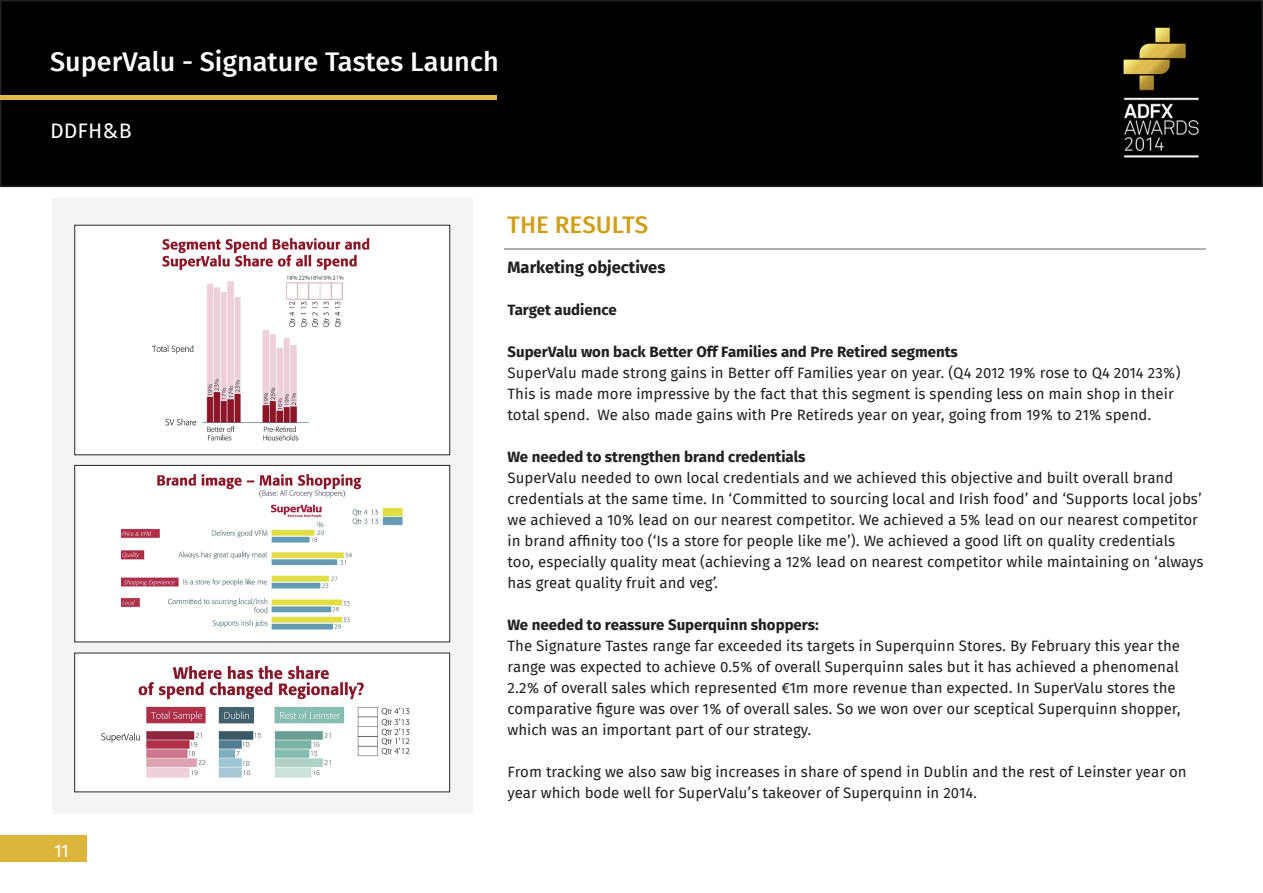
<style>
.page{position:relative;width:1263px;height:893px;background:#fff}
.page>*{position:absolute;margin:0;border:0;box-sizing:border-box;transform-origin:0 0}
.t1{font:500 27px "Fira Sans";color:#fff}
.t2{font:500 24px "Fira Sans";color:#d29e17}
.t3{font:21px "Fira Sans";color:#fff}
.t4{font:18px "Fira Sans OT";color:#fff}
.t5{font:700 16.5px "Fira Sans";color:#231f20}
.t6{font:15px/21px "Fira Sans";color:#231f20}
.t7{font:700 15px "Fira Sans";color:#231f20}
</style>
<div class="page">
<div style="left:3px;top:3px;width:1257px;height:181px;background:#000"></div>
<div style="left:0;top:0;width:1263px;height:187px;border:2px solid #231f20"></div>
<div style="left:0;top:836px;width:86px;height:26px;background:#deb53b"></div>
<hr style="left:0;top:95px;width:497px;height:4px;background:#e1b74a">
<hr style="left:504px;top:248px;width:701px;height:1px;background:#b0b0b0">
<div style="left:52px;top:198px;width:420px;height:615px;background:#f4f4f4"></div>
<div style="left:75px;top:225px;width:375px;height:230px;background:#fff"></div>
<img style="left:152px;top:237px;width:218px;height:204px">
<div style="left:75px;top:465px;width:375px;height:177px;background:#fff"></div>
<img style="left:122px;top:473px;width:281px;height:157px">
<div style="left:75px;top:465px;width:375px;height:177px;border:1px solid #2a2626"></div>
<div style="left:75px;top:653px;width:375px;height:139px;background:#fff"></div>
<img style="left:101px;top:665px;width:309px;height:113px">
<h1 class="t1" style="left:50px;top:42px;width:450px">SuperValu - Signature Tastes Launch</h1>
<h3 class="t3" style="left:50px;top:115px;width:83px">DDFH&amp;B</h3>
<p class="t4" style="left:54px;top:838px;width:16px">11</p>
<p class="t2" style="left:507px;top:208px;width:142px">THE RESULTS</p>
<p class="t5" style="left:507px;top:255px;width:159px">Marketing objectives</p>
<p class="t7" style="left:507px;top:299px;width:111px">Target audience</p>
<p class="t7" style="left:507px;top:341px;width:452px">SuperValu won back Better Off Families and Pre Retired segments</p>
<p class="t6" style="left:507px;top:363px;width:674px">SuperValu made strong gains in Better off Families year on year. (Q4 2012 19% rose to Q4 2014 23%)<br>This is made more impressive by the fact that this segment is spending less on main shop in their total spend. We also made gains with Pre Retireds year on year, going from 19% to 21% spend.</p>
<p class="t7" style="left:507px;top:446px;width:300px">We needed to strengthen brand credentials</p>
<p class="t6" style="left:507px;top:468px;width:698px">SuperValu needed to own local credentials and we achieved this objective and built overall brand credentials at the same time. In ‘Committed to sourcing local and Irish food’ and ‘Supports local jobs’ we achieved a 10% lead on our nearest competitor. We achieved a 5% lead on our nearest competitor in brand affinity too (‘Is a store for people like me’). We achieved a good lift on quality credentials too, especially quality meat (achieving a 12% lead on nearest competitor while maintaining on ‘always has great quality fruit and veg’.</p>
<p class="t7" style="left:507px;top:614px;width:313px">We needed to reassure Superquinn shoppers:</p>
<p class="t6" style="left:507px;top:636px;width:675px">The Signature Tastes range far exceeded its targets in Superquinn Stores. By February this year the range was expected to achieve 0.5% of overall Superquinn sales but it has achieved a phenomenal 2.2% of overall sales which represented €1m more revenue than expected. In SuperValu stores the comparative figure was over 1% of overall sales. So we won over our sceptical Superquinn shopper, which was an important part of our strategy.</p>
<p class="t6" style="left:507px;top:762px;width:681px">From tracking we also saw big increases in share of spend in Dublin and the rest of Leinster year on year which bode well for SuperValu’s takeover of Superquinn in 2014.</p>
</div>
